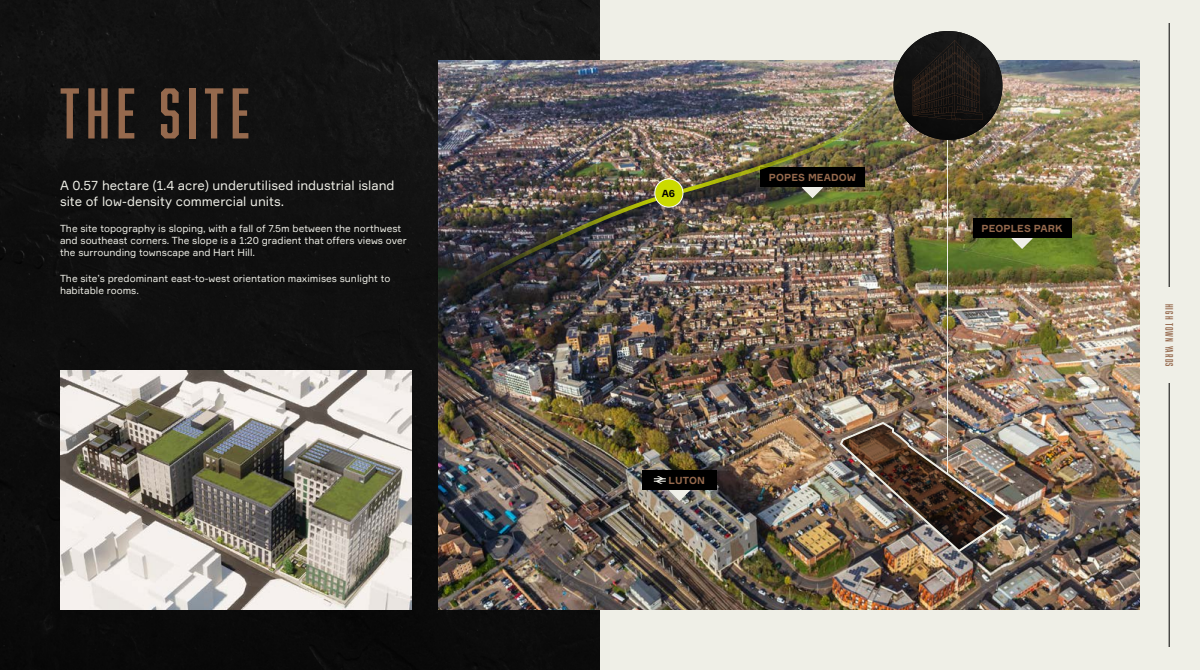
<style>
.page{position:relative;width:1200px;height:670px;background:#efefe7}
.page>*{position:absolute;margin:0;border:0;box-sizing:border-box;transform-origin:0 0}
.t1{font:66px "Abolition";letter-spacing:.1em;color:#95694d}
.t2{font:13px/15.6px "Formular";color:#efefe7}
.t3{font:10px/12px "Formular";color:#efefe7}
.t4{font:700 10px "Formular";letter-spacing:.01em;color:#95694d}
.t5{font:10px "Abolition";letter-spacing:.11em;color:#95694d}
.t6{font:700 10px "Formular";color:#000}
</style>
<div class="page">
<hr style="left:1169px;top:383px;width:1px;height:264px;background:#000">
<hr style="left:1169px;top:23px;width:1px;height:264px;background:#000">
<div style="left:0;top:0;width:600px;height:670px;background:#101010"></div>
<img style="left:438px;top:60px;width:702px;height:550px">
<img style="left:60px;top:371px;width:352px;height:239px">
<img style="left:838px;top:421px;width:173px;height:133px">
<hr style="left:947px;top:129px;width:1px;height:346px;background:#efefe7">
<img style="left:894px;top:31px;width:108px;height:109px;border-radius:54px">
<img style="left:913px;top:40px;width:70px;height:80px">
<div style="left:642px;top:470px;width:75px;height:20px;background:#000"></div>
<svg style="left:654px;top:476px;width:36px;height:25px"></svg>
<svg style="left:1011px;top:238px;width:22px;height:11px"></svg>
<div style="left:973px;top:218px;width:99px;height:20px;background:#000"></div>
<img style="left:457px;top:72px;width:450px;height:218px">
<div style="left:655px;top:179px;width:28px;height:28px;background:#cbda00;border-radius:50%"></div>
<div style="left:654px;top:179px;width:29px;height:29px;border:1px solid #fff;border-radius:50%"></div>
<h1 class="t1" style="left:60px;top:75px;width:191px">THE SITE</h1>
<h2 class="t2" style="left:60px;top:177px;width:336px">A 0.57 hectare (1.4 acre) underutilised industrial island site of low-density commercial units.</h2>
<p class="t3" style="left:60px;top:222px;width:348px">The site topography is sloping, with a fall of 7.5m between the northwest and southeast corners. The slope is a 1:20 gradient that offers views over the surrounding townscape and Hart Hill.</p>
<p class="t3" style="left:60px;top:272px;width:332px">The site’s predominant east-to-west orientation maximises sunlight to habitable rooms.</p>
<p class="t6" style="left:662px;top:187px;width:15px">A6</p>
<p class="t4" style="left:769px;top:171px;width:89px">POPES MEADOW</p>
<p class="t4" style="left:669px;top:474px;width:38px">LUTON</p>
<p class="t4" style="left:981px;top:222px;width:83px">PEOPLES PARK</p>
<p class="t5" style="left:1175px;top:304px;width:64px;rotate:90deg">HIGH TOWN YARDS</p>
</div>
